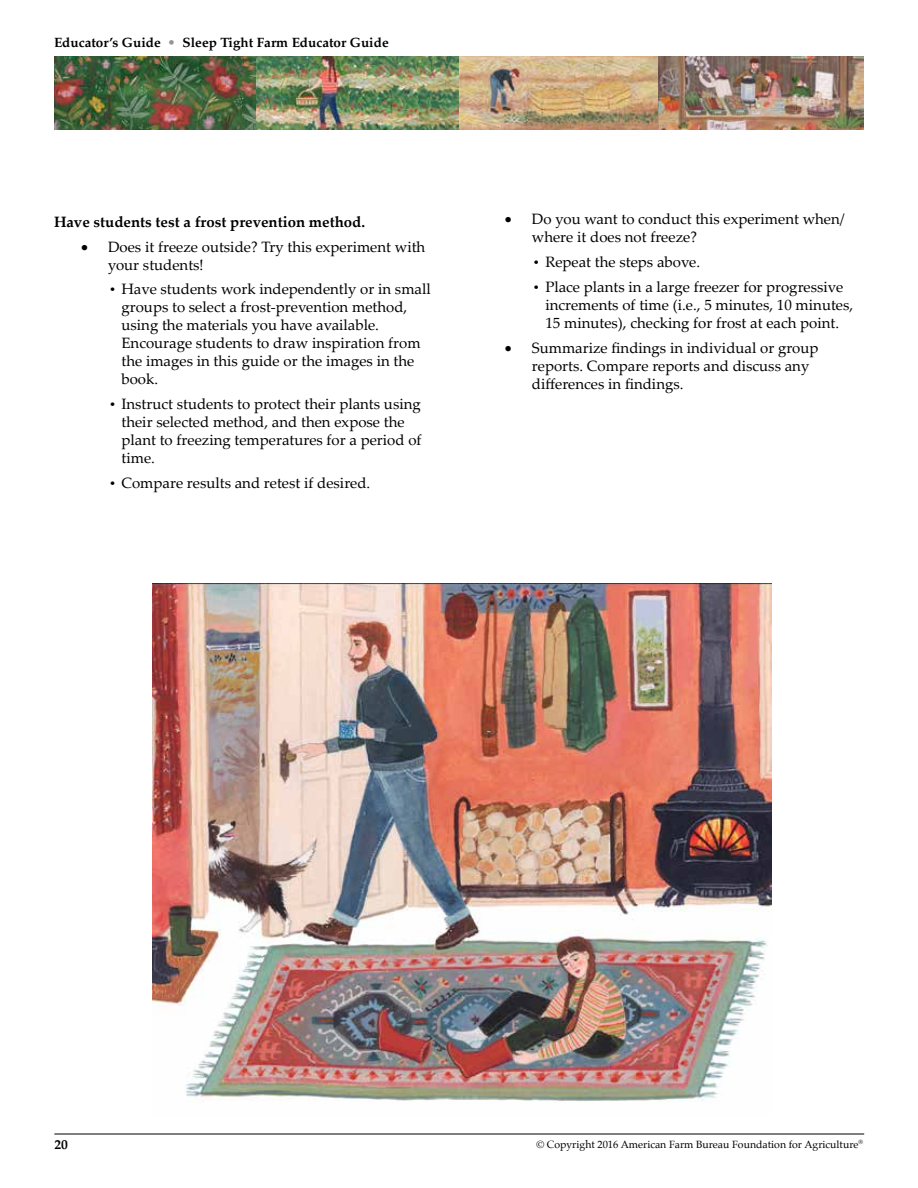
<style>
.page{position:relative;width:918px;height:1188px;background:#fff}
.page>*{position:absolute;margin:0;border:0;box-sizing:border-box;transform-origin:0 0}
.t1{font:15px/18px "Palatino Linotype";color:#000}
.t2{font:700 15px "Palatino Linotype";color:#000}
.t3{font:700 13.5px "Palatino";color:#000}
.t4{font:10.5px "Palatino";color:#000}
.s1{color:#939598}
.s2{font-family:"Courier New"}
</style>
<div class="page">
<hr style="left:54px;top:1134px;width:810px;height:1px;background:#000">
<img style="left:54px;top:56px;width:604px;height:74px">
<img style="left:658px;top:56px;width:206px;height:74px">
<img style="left:152px;top:583px;width:620px;height:519px">
<p class="t3" style="left:54px;top:35px;width:336px">Educator’s Guide <span class="s1">•</span> Sleep Tight Farm Educator Guide</p>
<p class="t2" style="left:54px;top:211px;width:313px">Have students test a frost prevention method.</p>
<p class="t1" style="left:108px;top:237px;width:319px;text-indent:-27px">• Does it freeze outside? Try this experiment with your students!</p>
<p class="t1" style="left:122px;top:280px;width:311px;text-indent:-14px"><span class="s2">•</span> Have students work independently or in small groups to select a frost-prevention method, using the materials you have available.<br>Encourage students to draw inspiration from the images in this guide or the images in the book.</p>
<p class="t1" style="left:122px;top:395px;width:302px;text-indent:-14px"><span class="s2">•</span> Instruct students to protect their plants using their selected method, and then expose the plant to freezing temperatures for a period of time.</p>
<p class="t1" style="left:108px;top:473px;width:264px"><span class="s2">•</span> Compare results and retest if desired.</p>
<p class="t1" style="left:532px;top:210px;width:314px;text-indent:-27px">• Do you want to conduct this experiment when/ where it does not freeze?</p>
<p class="t1" style="left:532px;top:252px;width:170px"><span class="s2">•</span> Repeat the steps above.</p>
<p class="t1" style="left:545px;top:277px;width:309px;text-indent:-14px"><span class="s2">•</span> Place plants in a large freezer for progressive increments of time (i.e., 5 minutes, 10 minutes,<br>15 minutes), checking for frost at each point.</p>
<p class="t1" style="left:532px;top:338px;width:288px;text-indent:-27px">• Summarize findings in individual or group reports. Compare reports and discuss any differences in findings.</p>
<p class="t3" style="left:54px;top:1136px;width:15px">20</p>
<p class="t4" style="left:537px;top:1136px;width:328px">© Copyright 2016 American Farm Bureau Foundation for Agriculture<sup>®</sup></p>
</div>
